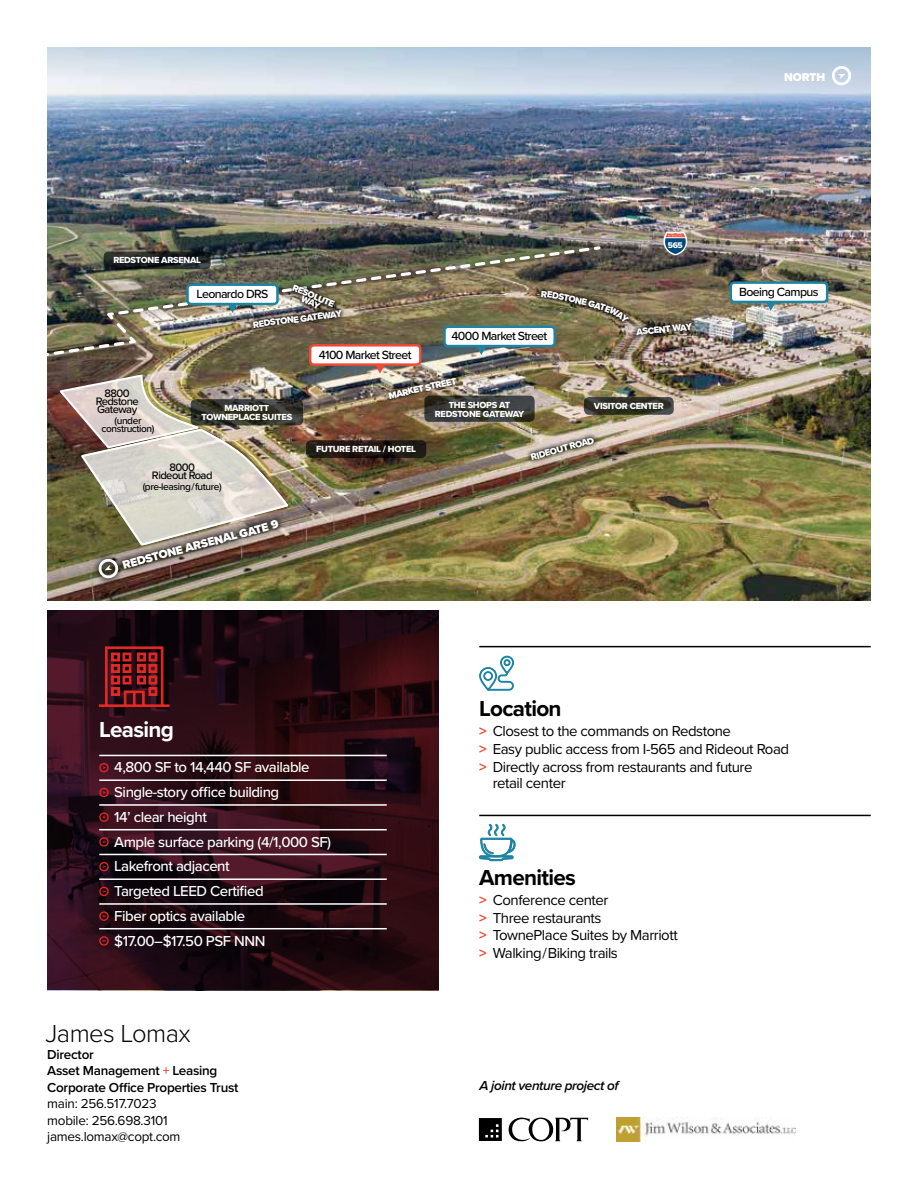
<style>
.page{position:relative;width:918px;height:1188px;background:#fff}
.page>*{position:absolute;margin:0;border:0;box-sizing:border-box;transform-origin:0 0}
.t1{font:300 25.5px "Proxima Nova";letter-spacing:-.02em;color:#000}
.t2{font:700 22.5px "Proxima Nova";letter-spacing:-.03em;color:#000}
.t3{font:700 22.5px "Proxima Nova";letter-spacing:-.03em;color:#fff}
.t4{font:15px/17.9px "Proxima Nova";letter-spacing:-.03em;color:#000}
.t5{font:500 15px/24.8px "Proxima Nova";letter-spacing:-.03em;color:#fff}
.t6{font:600 13.5px/16.5px "Proxima Nova";letter-spacing:-.02em;color:#000}
.t7{font:13.5px/16.5px "Proxima Nova";letter-spacing:-.02em;color:#000}
.t8{font:italic 600 13.5px "Proxima Nova";letter-spacing:-.03em;color:#000}
.t9{font:500 12.3px "Proxima Nova";letter-spacing:-.05em;color:#000}
.t10{font:900 12px "Proxima Nova";color:#fff}
.t11{font:900 11.7px "Proxima Nova";letter-spacing:-.01em;color:#fff}
.t12{font:500 11.25px/8.1px "Proxima Nova";letter-spacing:-.05em;color:#000;text-align:center}
.t13{font:500 10.2px/7.5px "Proxima Nova";letter-spacing:-.04em;color:#000;text-align:center}
.t14{font:9.15px/9.1px "Proxima Nova Extrabld";letter-spacing:-.03em;color:#fff;text-align:center}
.t15{font:8.55px "Proxima Nova Extrabld";color:#fff}
.s1{color:#f04937}
.s2{font-weight:700;color:#f04937}
</style>
<div class="page">
<svg style="left:47px;top:611px;width:392px;height:379px;background:#290c15"></svg>
<svg style="left:479px;top:1118px;width:23px;height:23px"></svg>
<svg style="left:509px;top:1118px;width:79px;height:23px"></svg>
<img style="left:616px;top:1117px;width:179px;height:25px">
<hr style="left:99px;top:755px;width:288px;height:1px;background:#fff">
<hr style="left:99px;top:779px;width:288px;height:2px;background:#fff">
<hr style="left:99px;top:804px;width:288px;height:2px;background:#fff">
<hr style="left:99px;top:829px;width:288px;height:1px;background:#fff">
<hr style="left:99px;top:854px;width:288px;height:1px;background:#fff">
<hr style="left:99px;top:878px;width:288px;height:2px;background:#fff">
<hr style="left:99px;top:903px;width:288px;height:2px;background:#fff">
<hr style="left:99px;top:928px;width:288px;height:1px;background:#fff">
<svg style="left:99px;top:647px;width:70px;height:60px;background:#6b1519"></svg>
<svg style="left:99px;top:762px;width:10px;height:11px"></svg>
<svg style="left:99px;top:787px;width:10px;height:11px"></svg>
<svg style="left:99px;top:812px;width:10px;height:10px"></svg>
<svg style="left:99px;top:837px;width:10px;height:10px"></svg>
<svg style="left:99px;top:861px;width:10px;height:11px"></svg>
<svg style="left:99px;top:886px;width:10px;height:11px"></svg>
<svg style="left:99px;top:911px;width:10px;height:10px"></svg>
<svg style="left:99px;top:936px;width:10px;height:10px"></svg>
<hr style="left:479px;top:646px;width:392px;height:1px;background:#000">
<hr style="left:479px;top:815px;width:392px;height:1px;background:#000">
<svg style="left:479px;top:655px;width:35px;height:36px"></svg>
<svg style="left:479px;top:824px;width:37px;height:37px"></svg>
<img style="left:47px;top:256px;width:824px;height:345px">
<svg style="left:584px;top:397px;width:90px;height:18px"></svg>
<svg style="left:632px;top:318px;width:64px;height:22px"></svg>
<svg style="left:629px;top:286px;width:4px;height:40px"></svg>
<img style="left:47px;top:47px;width:824px;height:209px">
<svg style="left:831px;top:65px;width:21px;height:22px"></svg>
<img style="left:92px;top:545px;width:193px;height:40px">
<svg style="left:97px;top:558px;width:22px;height:22px"></svg>
<div style="left:731px;top:283px;width:96px;height:19px;background:#fff;border-radius:4px"></div>
<div style="left:730px;top:281px;width:98px;height:22px;border:2px solid #1e84a3;border-radius:4px"></div>
<svg style="left:766px;top:301px;width:10px;height:10px"></svg>
<img style="left:47px;top:245px;width:582px;height:300px">
<p class="t11" style="left:784px;top:68px;width:43px">NORTH</p>
<p class="t14" style="left:113px;top:256px;width:89px">REDSTONE ARSENAL</p>
<p class="t14" style="left:295px;top:284px;width:46px;line-height:7.1px;rotate:23deg">RESOLUTE<br>WAY</p>
<p class="t9" style="left:197px;top:285px;width:73px">Leonardo DRS</p>
<p class="t14" style="left:253px;top:320px;width:91px;rotate:-7deg">REDSTONE GATEWAY</p>
<p class="t9" style="left:319px;top:345px;width:94px">4100 Market Street</p>
<p class="t9" style="left:452px;top:327px;width:97px">4000 Market Street</p>
<p class="t14" style="left:570px;top:294px;width:29px;rotate:14deg">ONE G</p>
<p class="t15" style="left:668px;top:239px;width:16px">565</p>
<p class="t14" style="left:636px;top:327px;width:57px;rotate:-5deg">ASCENT WAY</p>
<p class="t14" style="left:388px;top:391px;width:71px;rotate:-13deg">MARKET STREET</p>
<p class="t12" style="left:96px;top:389px;width:45px">8800<br>Redstone<br>Gateway</p>
<p class="t14" style="left:202px;top:403px;width:92px">MARRIOTT<br>TOWNEPLACE SUITES</p>
<p class="t14" style="left:435px;top:400px;width:91px">THE SHOPS AT<br>REDSTONE GATEWAY</p>
<p class="t14" style="left:594px;top:401px;width:71px">VISITOR CENTER</p>
<p class="t13" style="left:101px;top:417px;width:55px">(under construction)</p>
<p class="t12" style="left:152px;top:462px;width:62px">8000<br>Rideout Road</p>
<p class="t13" style="left:143px;top:483px;width:81px">(pre-leasing / future)</p>
<p class="t10" style="left:120px;top:557px;width:162px;rotate:-15deg">REDSTONE ARSENAL GATE 9</p>
<p class="t14" style="left:530px;top:452px;width:67px;rotate:-15deg">RIDEOUT ROAD</p>
<p class="t14" style="left:316px;top:444px;width:101px">FUTURE RETAIL / HOTEL</p>
<p class="t9" style="left:739px;top:283px;width:81px">Boeing Campus</p>
<h2 class="t3" style="left:99px;top:713px;width:76px">Leasing</h2>
<p class="t5" style="left:114px;top:754px;width:219px">4,800 SF to 14,440 SF available<br>Single-story office building<br>14’ clear height<br>Ample surface parking (4/1,000 SF)<br>Lakefront adjacent<br>Targeted LEED Certified<br>Fiber optics available $17.00–$17.50 PSF NNN</p>
<h1 class="t1" style="left:45px;top:1015px;width:147px">James Lomax</h1>
<p class="t6" style="left:47px;top:1046px;width:193px">Director<br>Asset Management <span class="s1">+</span> Leasing<br>Corporate Office Properties Trust</p>
<p class="t7" style="left:47px;top:1095px;width:135px">main: 256.517.7023 mobile: 256.698.3101 james.lomax@copt.com</p>
<h2 class="t2" style="left:479px;top:692px;width:84px">Location</h2>
<p class="t4" style="left:479px;top:721px;width:253px"><span class="s2">&gt;</span> Closest to the commands on Redstone</p>
<p class="t4" style="left:479px;top:739px;width:311px"><span class="s2">&gt;</span> Easy public access from I-565 and Rideout Road</p>
<p class="t4" style="left:479px;top:757px;width:275px"><span class="s2">&gt;</span> Directly across from restaurants and future</p>
<p class="t4" style="left:493px;top:774px;width:74px">retail center</p>
<h2 class="t2" style="left:479px;top:860px;width:98px">Amenities</h2>
<p class="t4" style="left:479px;top:890px;width:200px"><span class="s2">&gt;</span> Conference center<br><span class="s2">&gt;</span> Three restaurants<br><span class="s2">&gt;</span> TownePlace Suites by Marriott <span class="s2">&gt;</span> Walking/Biking trails</p>
<p class="t8" style="left:480px;top:1075px;width:141px">A joint venture project of</p>
</div>
